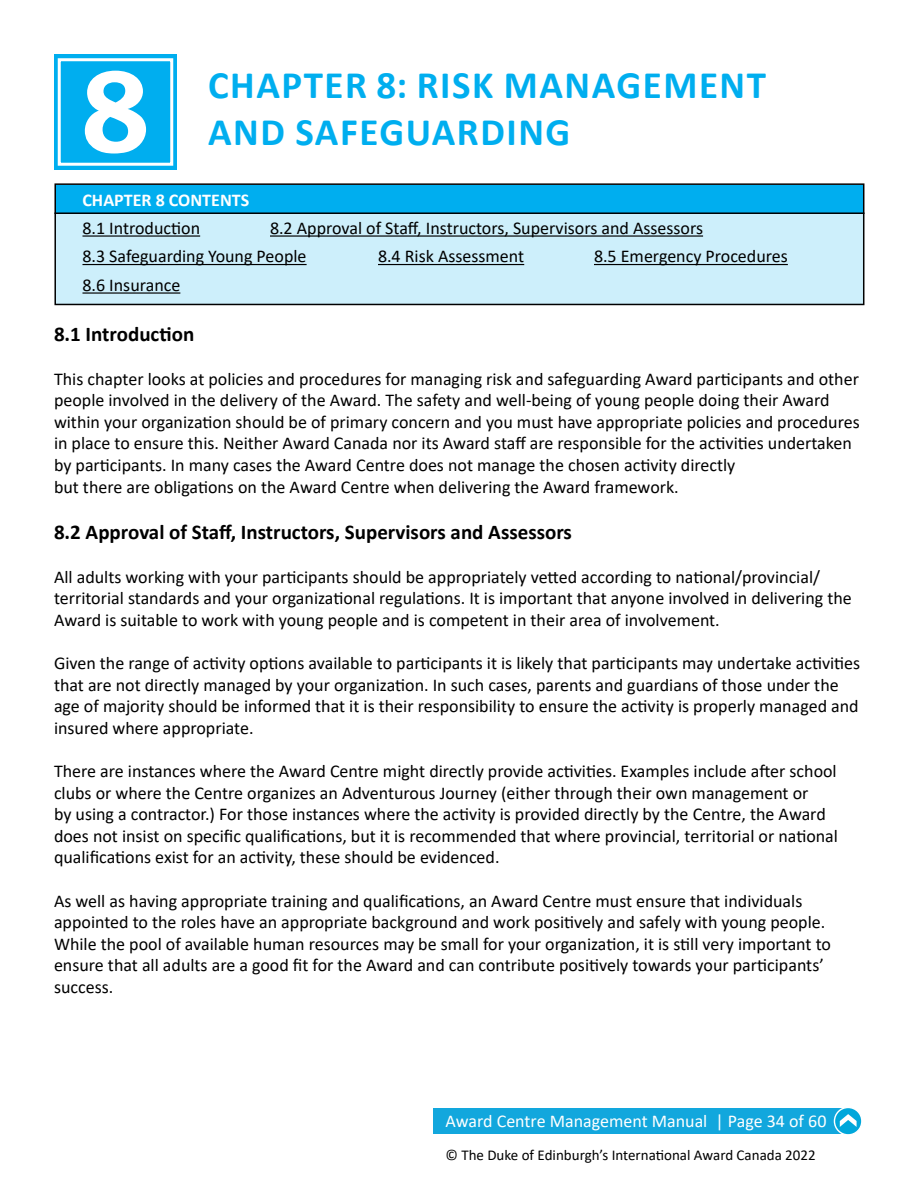
<style>
.page{position:relative;width:918px;height:1188px;background:#fff}
.page>*{position:absolute;margin:0;border:0;box-sizing:border-box;transform-origin:0 0}
.t1{font:700 118.8px "Meta OT";color:#fff}
.t2{font:700 39px/46.8px "Calibri";letter-spacing:.04em;color:#00aeef}
.t3{font:700 21px "Calibri";color:#000}
.t4{font:18px/21.6px "Calibri";color:#000}
.t5{font:18px "Calibri";color:#fff}
.t6{font:700 18px "Calibri";color:#fff}
.t7{font:15px "Calibri";color:#000}
</style>
<div class="page">
<div style="left:433px;top:1108px;width:417px;height:26px;background:#12a7dd"></div>
<svg style="left:834px;top:1107px;width:29px;height:29px"></svg>
<svg style="left:840px;top:1114px;width:17px;height:13px"></svg>
<div style="left:55px;top:185px;width:809px;height:29px;background:#00aeef"></div>
<div style="left:55px;top:215px;width:809px;height:90px;background:#cdeffb"></div>
<div style="left:54px;top:183px;width:810px;height:122px;border:2px solid #000"></div>
<hr style="left:54px;top:212px;width:810px;height:2px;background:#000">
<hr style="left:82px;top:235px;width:118px;height:2px;background:#000">
<hr style="left:270px;top:235px;width:433px;height:2px;background:#000">
<hr style="left:82px;top:264px;width:225px;height:1px;background:#000">
<hr style="left:378px;top:264px;width:146px;height:1px;background:#000">
<hr style="left:594px;top:264px;width:194px;height:1px;background:#000">
<hr style="left:82px;top:292px;width:98px;height:2px;background:#000">
<div style="left:54px;top:54px;width:123px;height:116px;background:#00aeef"></div>
<div style="left:58px;top:58px;width:115px;height:108px;border:3px solid #fff"></div>
<h1 class="t1" style="left:80px;top:35px;width:73px">8</h1>
<h2 class="t2" style="left:208px;top:62px;width:559px">CHAPTER 8: RISK MANAGEMENT<br>AND SAFEGUARDING</h2>
<p class="t6" style="left:82px;top:187px;width:168px">CHAPTER 8 CONTENTS</p>
<p class="t4" style="left:82px;top:217px;width:119px">8.1 Introduction</p>
<p class="t4" style="left:82px;top:213px;width:622px;line-height:28.5px;text-indent:188px">8.2 Approval of Staff, Instructors, Supervisors and Assessors<br>8.3 Safeguarding Young People</p>
<p class="t4" style="left:378px;top:245px;width:148px">8.4 Risk Assessment</p>
<p class="t4" style="left:594px;top:245px;width:195px">8.5 Emergency Procedures</p>
<p class="t4" style="left:82px;top:274px;width:99px">8.6 Insurance</p>
<p class="t3" style="left:54px;top:320px;width:142px">8.1 Introduction</p>
<p class="t4" style="left:54px;top:367px;width:807px">This chapter looks at policies and procedures for managing risk and safeguarding Award participants and other people involved in the delivery of the Award. The safety and well-being of young people doing their Award within your organization should be of primary concern and you must have appropriate policies and procedures in place to ensure this. Neither Award Canada nor its Award staff are responsible for the activities undertaken by participants. In many cases the Award Centre does not manage the chosen activity directly<br>but there are obligations on the Award Centre when delivering the Award framework.</p>
<p class="t3" style="left:54px;top:518px;width:519px">8.2 Approval of Staff, Instructors, Supervisors and Assessors</p>
<p class="t4" style="left:54px;top:565px;width:799px">All adults working with your participants should be appropriately vetted according to national/provincial/ territorial standards and your organizational regulations. It is important that anyone involved in delivering the<br>Award is suitable to work with young people and is competent in their area of involvement.</p>
<p class="t4" style="left:54px;top:652px;width:808px">Given the range of activity options available to participants it is likely that participants may undertake activities that are not directly managed by your organization. In such cases, parents and guardians of those under the age of majority should be informed that it is their responsibility to ensure the activity is properly managed and insured where appropriate.</p>
<p class="t4" style="left:54px;top:760px;width:786px">There are instances where the Award Centre might directly provide activities. Examples include after school clubs or where the Centre organizes an Adventurous Journey (either through their own management or<br>by using a contractor.) For those instances where the activity is provided directly by the Centre, the Award does not insist on specific qualifications, but it is recommended that where provincial, territorial or national qualifications exist for an activity, these should be evidenced.</p>
<p class="t4" style="left:54px;top:889px;width:779px">As well as having appropriate training and qualifications, an Award Centre must ensure that individuals appointed to the roles have an appropriate background and work positively and safely with young people.<br>While the pool of available human resources may be small for your organization, it is still very important to ensure that all adults are a good fit for the Award and can contribute positively towards your participants’ success.</p>
<p class="t5" style="left:446px;top:1109px;width:382px">Award Centre Management Manual | Page 34 of 60</p>
<p class="t7" style="left:446px;top:1145px;width:372px">© The Duke of Edinburgh’s International Award Canada 2022</p>
</div>
